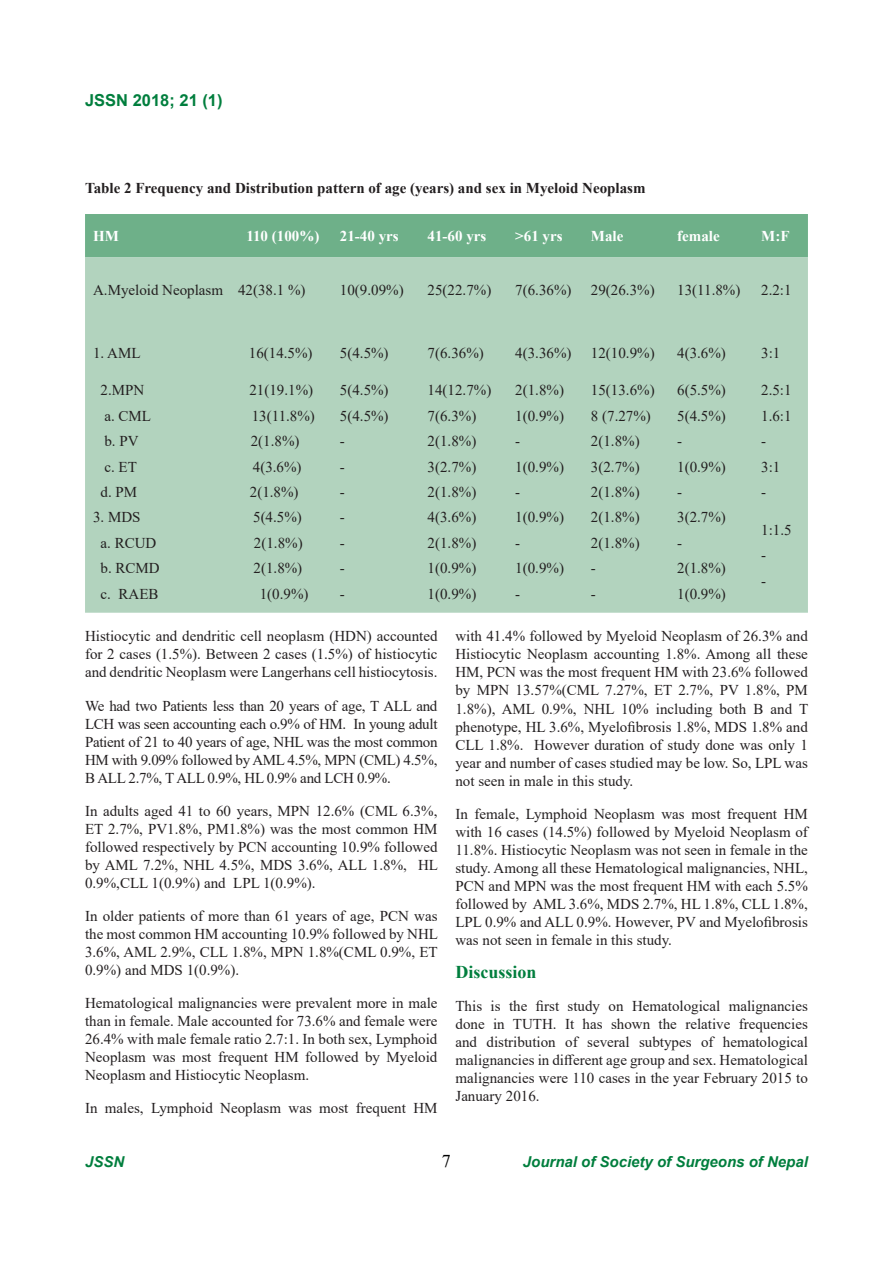
<style>
.page{position:relative;width:893px;height:1263px;background:#fff}
.page>*{position:absolute;margin:0;border:0;box-sizing:border-box;transform-origin:0 0}
.t1{font:700 18px "Times New Roman";color:#007e3d}
.t2{font:18px "Times New Roman";color:#000}
.t3{font:700 16.5px "Arial";color:#007e3d}
.t4{font:15px/25.5px "Times New Roman";color:#231f20}
.t5{font:700 15px "Times New Roman";color:#231f20}
.t6{font:700 15px "Times New Roman";color:#fff}
.t7{font:italic 700 15px "Arial";color:#007e3d}
</style>
<div class="page">
<div style="left:85px;top:214px;width:723px;height:43px;background:#6eb089"></div>
<div style="left:85px;top:257px;width:723px;height:356px;background:#b2d3be"></div>
<p class="t3" style="left:85px;top:89px;width:139px">JSSN 2018; 21 (1)</p>
<p class="t5" style="left:85px;top:177px;width:562px">Table 2 Frequency and Distribution pattern of age (years) and sex in Myeloid Neoplasm</p>
<p class="t6" style="left:93px;top:225px;width:27px">HM</p>
<p class="t6" style="left:246px;top:225px;width:74px">110 (100%)</p>
<p class="t6" style="left:340px;top:225px;width:60px">21-40 yrs</p>
<p class="t6" style="left:428px;top:225px;width:60px">41-60 yrs</p>
<p class="t6" style="left:515px;top:225px;width:49px">&gt;61 yrs</p>
<p class="t6" style="left:591px;top:225px;width:34px">Male</p>
<p class="t6" style="left:677px;top:225px;width:44px">female</p>
<p class="t6" style="left:761px;top:225px;width:30px">M:F</p>
<p class="t4" style="left:93px;top:276px;width:214px">A.Myeloid Neoplasm 42(38.1 %)</p>
<p class="t4" style="left:340px;top:276px;width:65px">10(9.09%)</p>
<p class="t4" style="left:428px;top:276px;width:65px">25(22.7%)</p>
<p class="t4" style="left:515px;top:276px;width:58px">7(6.36%)</p>
<p class="t4" style="left:591px;top:276px;width:65px">29(26.3%)</p>
<p class="t4" style="left:677px;top:276px;width:65px">13(11.8%)</p>
<p class="t4" style="left:761px;top:276px;width:32px">2.2:1</p>
<p class="t4" style="left:93px;top:340px;width:49px">1. AML</p>
<p class="t4" style="left:249px;top:340px;width:65px">16(14.5%)</p>
<p class="t4" style="left:340px;top:340px;width:50px">5(4.5%)</p>
<p class="t4" style="left:428px;top:340px;width:58px">7(6.36%)</p>
<p class="t4" style="left:515px;top:340px;width:58px">4(3.36%)</p>
<p class="t4" style="left:591px;top:340px;width:65px">12(10.9%)</p>
<p class="t4" style="left:677px;top:340px;width:50px">4(3.6%)</p>
<p class="t4" style="left:761px;top:340px;width:21px">3:1</p>
<p class="t4" style="left:101px;top:377px;width:45px">2.MPN</p>
<p class="t4" style="left:249px;top:377px;width:65px">21(19.1%)</p>
<p class="t4" style="left:104px;top:403px;width:48px">a. CML</p>
<p class="t4" style="left:252px;top:403px;width:65px">13(11.8%)</p>
<p class="t4" style="left:104px;top:428px;width:36px">b. PV</p>
<p class="t4" style="left:251px;top:428px;width:50px">2(1.8%)</p>
<p class="t4" style="left:104px;top:454px;width:34px">c. ET</p>
<p class="t4" style="left:253px;top:454px;width:50px">4(3.6%)</p>
<p class="t4" style="left:101px;top:479px;width:38px">d. PM</p>
<p class="t4" style="left:250px;top:479px;width:50px">2(1.8%)</p>
<p class="t4" style="left:340px;top:377px;width:50px">5(4.5%)<br>5(4.5%) -<br>-<br>-</p>
<p class="t4" style="left:428px;top:377px;width:65px">14(12.7%)<br>7(6.3%)<br>2(1.8%)<br>3(2.7%)<br>2(1.8%)</p>
<p class="t4" style="left:515px;top:377px;width:50px">2(1.8%)<br>1(0.9%) -<br>1(0.9%) -</p>
<p class="t4" style="left:591px;top:377px;width:65px">15(13.6%)<br>8 (7.27%)<br>2(1.8%)<br>3(2.7%)<br>2(1.8%)</p>
<p class="t4" style="left:677px;top:377px;width:50px">6(5.5%)<br>5(4.5%) -<br>1(0.9%) -</p>
<p class="t4" style="left:761px;top:377px;width:32px">2.5:1<br>1.6:1 -<br>3:1<br>-</p>
<p class="t4" style="left:93px;top:504px;width:49px">3. MDS</p>
<p class="t4" style="left:253px;top:504px;width:50px">5(4.5%)</p>
<p class="t4" style="left:101px;top:529px;width:57px">a. RCUD</p>
<p class="t4" style="left:254px;top:529px;width:50px">2(1.8%)</p>
<p class="t4" style="left:101px;top:555px;width:61px">b. RCMD</p>
<p class="t4" style="left:254px;top:555px;width:50px">2(1.8%)</p>
<p class="t4" style="left:101px;top:580px;width:59px">c. RAEB</p>
<p class="t4" style="left:260px;top:580px;width:50px">1(0.9%)</p>
<p class="t4" style="left:340px;top:504px;width:6px;text-align:justify">- - - -</p>
<p class="t4" style="left:428px;top:504px;width:50px;text-align:justify">4(3.6%)<br>2(1.8%)<br>1(0.9%)<br>1(0.9%)</p>
<p class="t4" style="left:515px;top:504px;width:50px">1(0.9%) -<br>1(0.9%) -</p>
<p class="t4" style="left:591px;top:504px;width:50px">2(1.8%)<br>2(1.8%) -<br>-</p>
<p class="t4" style="left:677px;top:504px;width:50px">3(2.7%) -<br>2(1.8%)<br>1(0.9%)</p>
<p class="t4" style="left:761px;top:516px;width:32px">1:1.5 -<br>-</p>
<p class="t4" style="left:85px;top:627px;width:354px;line-height:18px;text-align:justify">Histiocytic and dendritic cell neoplasm (HDN) accounted for 2 cases (1.5%). Between 2 cases (1.5%) of histiocytic and dendritic Neoplasm were Langerhans cell histiocytosis.</p>
<p class="t4" style="left:85px;top:696px;width:354px;line-height:18px;text-align:justify">We had two Patients less than 20 years of age, T ALL and LCH was seen accounting each o.9% of HM. In young adult Patient of 21 to 40 years of age, NHL was the most common HM with 9.09% followed by AML 4.5%, MPN (CML) 4.5%, B ALL 2.7%, T ALL 0.9%, HL 0.9% and LCH 0.9%.</p>
<p class="t4" style="left:85px;top:801px;width:354px;line-height:18px;text-align:justify">In adults aged 41 to 60 years, MPN 12.6% (CML 6.3%, ET 2.7%, PV1.8%, PM1.8%) was the most common HM followed respectively by PCN accounting 10.9% followed by AML 7.2%, NHL 4.5%, MDS 3.6%, ALL 1.8%, HL 0.9%,CLL 1(0.9%) and LPL 1(0.9%).</p>
<p class="t4" style="left:85px;top:906px;width:354px;line-height:18px;text-align:justify">In older patients of more than 61 years of age, PCN was the most common HM accounting 10.9% followed by NHL 3.6%, AML 2.9%, CLL 1.8%, MPN 1.8%(CML 0.9%, ET 0.9%) and MDS 1(0.9%).</p>
<p class="t4" style="left:85px;top:993px;width:354px;line-height:18px;text-align:justify">Hematological malignancies were prevalent more in male than in female. Male accounted for 73.6% and female were 26.4% with male female ratio 2.7:1. In both sex, Lymphoid Neoplasm was most frequent HM followed by Myeloid Neoplasm and Histiocytic Neoplasm.</p>
<p class="t4" style="left:85px;top:1094px;width:354px">In males, Lymphoid Neoplasm was most frequent HM</p>
<p class="t4" style="left:455px;top:627px;width:354px;line-height:18px;text-align:justify">with 41.4% followed by Myeloid Neoplasm of 26.3% and Histiocytic Neoplasm accounting 1.8%. Among all these HM, PCN was the most frequent HM with 23.6% followed by MPN 13.57%(CML 7.27%, ET 2.7%, PV 1.8%, PM 1.8%), AML 0.9%, NHL 10% including both B and T phenotype, HL 3.6%, Myelofibrosis 1.8%, MDS 1.8% and CLL 1.8%. However duration of study done was only 1 year and number of cases studied may be low. So, LPL was not seen in male in this study.</p>
<p class="t4" style="left:455px;top:804px;width:354px;line-height:18px;text-align:justify">In female, Lymphoid Neoplasm was most frequent HM with 16 cases (14.5%) followed by Myeloid Neoplasm of 11.8%. Histiocytic Neoplasm was not seen in female in the study. Among all these Hematological malignancies, NHL, PCN and MPN was the most frequent HM with each 5.5% followed by AML 3.6%, MDS 2.7%, HL 1.8%, CLL 1.8%, LPL 0.9% and ALL 0.9%. However, PV and Myelofibrosis was not seen in female in this study.</p>
<p class="t1" style="left:455px;top:958px;width:83px">Discussion</p>
<p class="t4" style="left:455px;top:996px;width:354px;line-height:18px;text-align:justify">This is the first study on Hematological malignancies done in TUTH. It has shown the relative frequencies and distribution of several subtypes of hematological malignancies in different age group and sex. Hematological malignancies were 110 cases in the year February 2015 to January 2016.</p>
<p class="t7" style="left:85px;top:1152px;width:41px">JSSN</p>
<p class="t2" style="left:442px;top:1148px;width:10px">7</p>
<p class="t7" style="left:523px;top:1152px;width:287px">Journal of Society of Surgeons of Nepal</p>
</div>
